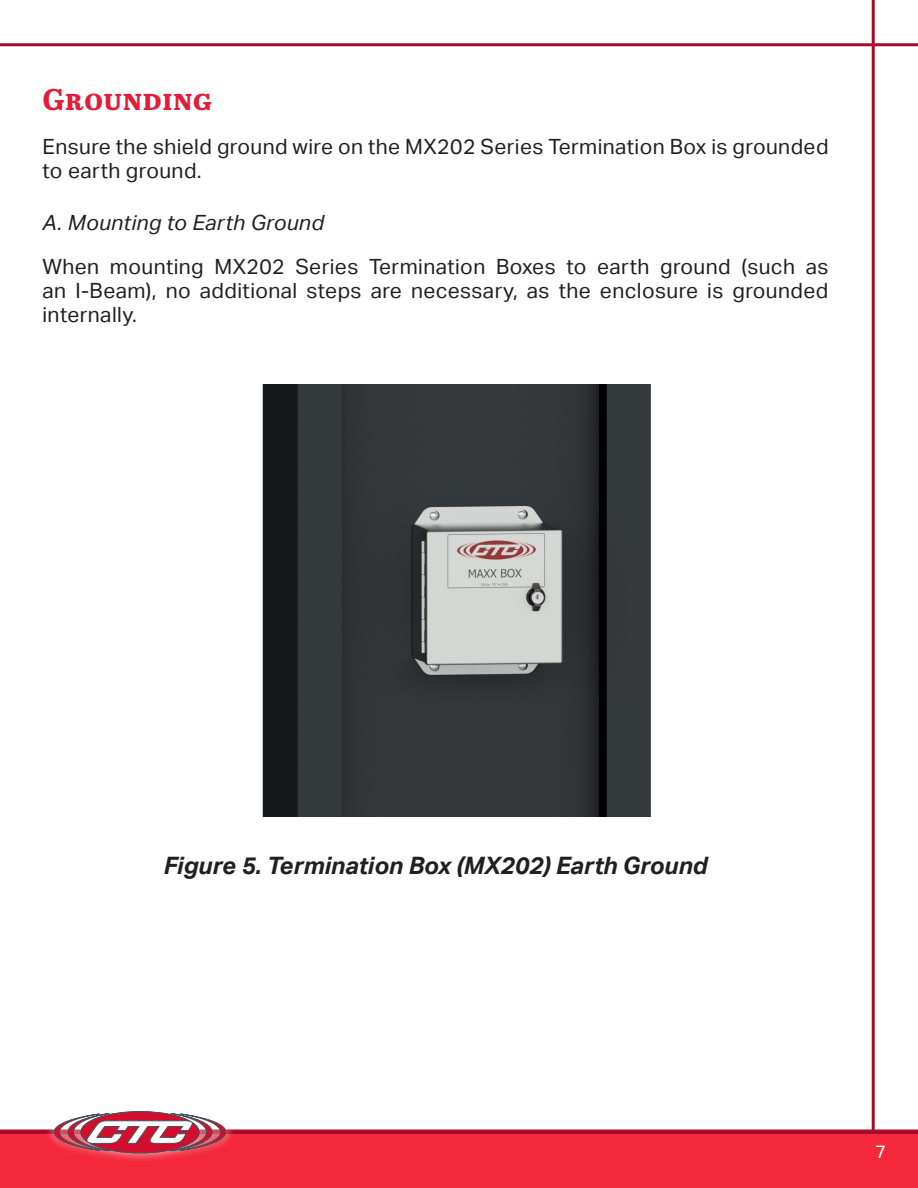
<style>
.page{position:relative;width:918px;height:1188px;background:#fff}
.page>*{position:absolute;margin:0;border:0;box-sizing:border-box;transform-origin:0 0}
.Heading{font:700 30px "Abril Text";letter-spacing:.02em;color:#e31c37}
.t1{font:italic 700 24px "Aktiv Grotesk";color:#231f20}
.Body{font:21px/24px "Aktiv Grotesk";letter-spacing:.02em;color:#231f20}
.Body-2{font:italic 21px "Aktiv Grotesk";letter-spacing:.02em;color:#231f20}
.t2{font:18px "Aktiv Grotesk";color:#fff}
</style>
<div class="page">
<hr style="left:872px;top:0;width:3px;height:1188px;background:#a90a2b">
<div style="left:0;top:1134px;width:918px;height:54px;background:#f3293b"></div>
<hr style="left:0;top:1130px;width:918px;height:4px;background:#a90a2b">
<div style="left:45px;top:1102px;width:190px;height:61px;background:#fff;opacity:.75"></div>
<svg style="left:54px;top:1112px;width:172px;height:41px"></svg>
<hr style="left:0;top:43px;width:918px;height:3px;background:#a90a2b">
<img style="left:262px;top:384px;width:390px;height:432px">
<p class="Heading" style="left:43px;top:77px;width:171px">Grounding</p>
<p class="Body" style="left:43px;top:135px;width:788px">Ensure the shield ground wire on the MX202 Series Termination Box is grounded to earth ground.</p>
<p class="Body-2" style="left:43px;top:210px;width:283px">A. Mounting to Earth Ground</p>
<p class="Body" style="left:43px;top:255px;width:787px;text-align:justify">When mounting MX202 Series Termination Boxes to earth ground (such as an I-Beam), no additional steps are necessary, as the enclosure is grounded internally.</p>
<p class="t1" style="left:163px;top:851px;width:546px">Figure 5. Termination Box (MX202) Earth Ground</p>
<p class="t2" style="left:875px;top:1142px;width:12px">7</p>
</div>
